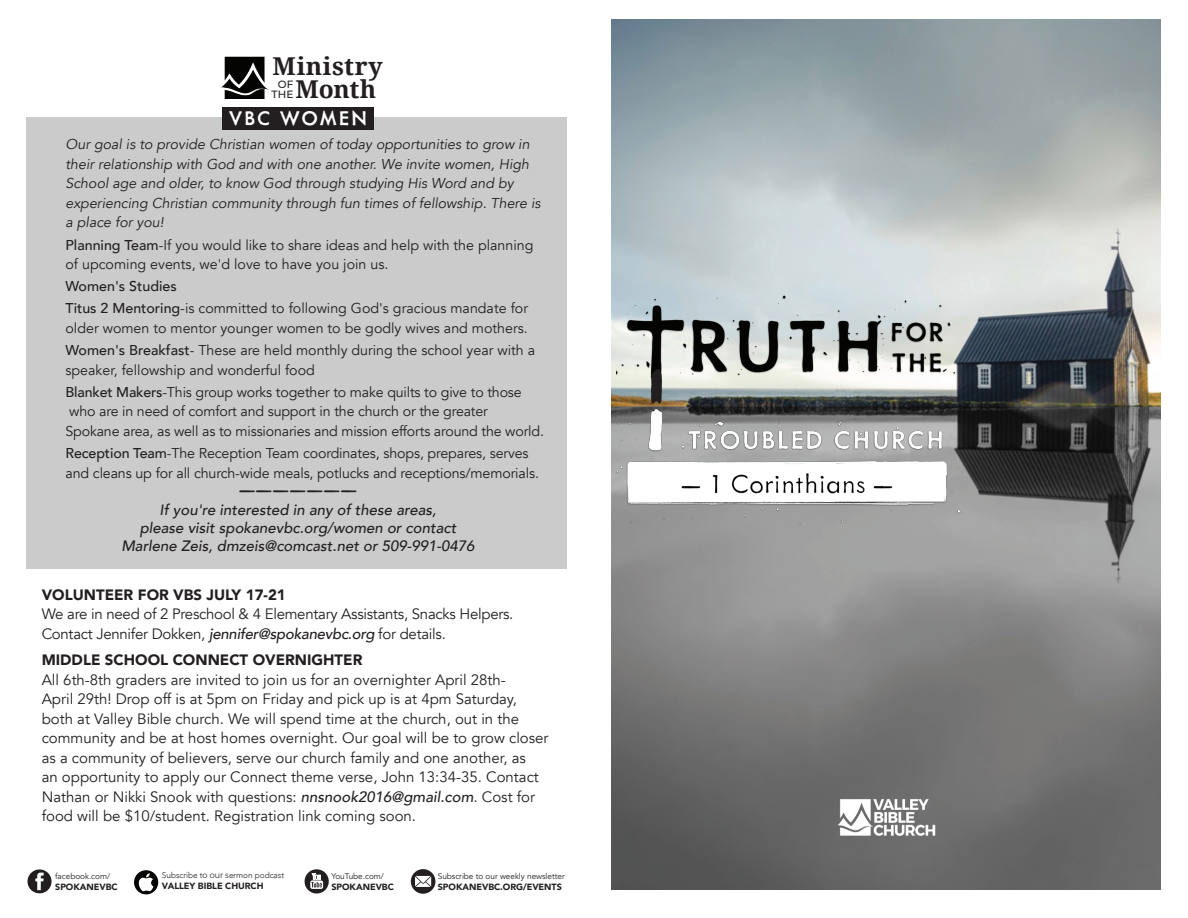
<style>
.page{position:relative;width:1188px;height:918px;background:#fff}
.page>*{position:absolute;margin:0;border:0;box-sizing:border-box;transform-origin:0 0}
.t1{font:300 24.9px "Metallophile Sp 8";color:#231f20}
.t2{font:700 24.6px/23.1px "Droid Serif";letter-spacing:.025em;color:#231f20;text-align:right}
.t3{font:500 22.8px "Metallophile Sp 8";letter-spacing:.075em;color:#fff}
.t4{font:15px/19.5px "Avenir";color:#231f20}
.t5{font:italic 500 15px/18px "Avenir";color:#231f20;text-align:center}
.t6{font:15px/19.5px "Avenir";letter-spacing:-.02em;color:#231f20}
.t7{font:900 15px "Avenir";color:#231f20}
.t8{font:14.25px/19.5px "Avenir";letter-spacing:-.01em;color:#231f20}
.t9{font:italic 14.25px/19.5px "Avenir";color:#231f20}
.t10{font:500 10.5px/10.1px "Montserrat";color:#231f20;text-align:center}
.t11{font:900 9px "Avenir";letter-spacing:-.005em;color:#231f20}
.t12{font:8.25px "Avenir";letter-spacing:-.005em;color:#231f20}
.t13{font:300 8.25px "Avenir";letter-spacing:-.005em;color:#231f20}
.s1{font-weight:500}
.s2{font-weight:500;font-style:italic}
.s3{font-family:"Montserrat"}
</style>
<div class="page">
<div style="left:27px;top:117px;width:540px;height:451px;background:#cbcbcb"></div>
<div style="left:222px;top:107px;width:152px;height:23px;background:#231f20"></div>
<img style="left:222px;top:57px;width:46px;height:42px">
<img style="left:611px;top:20px;width:549px;height:870px">
<img style="left:838px;top:799px;width:97px;height:36px">
<img style="left:616px;top:411px;width:498px;height:150px">
<img style="left:616px;top:249px;width:498px;height:130px">
<svg style="left:651px;top:369px;width:11px;height:69px"></svg>
<svg style="left:27px;top:869px;width:25px;height:24px"></svg>
<svg style="left:305px;top:869px;width:24px;height:25px"></svg>
<svg style="left:411px;top:869px;width:24px;height:25px"></svg>
<svg style="left:415px;top:876px;width:16px;height:11px"></svg>
<svg style="left:134px;top:870px;width:24px;height:24px"></svg>
<h2 class="t2" style="left:273px;top:55px;width:112px">Ministry<br>Month</h2>
<p class="t10" style="left:272px;top:78px;width:23px">OF<br>THE</p>
<h3 class="t3" style="left:229px;top:104px;width:140px">VBC WOMEN</h3>
<p class="t9" style="left:66px;top:135px;width:476px">Our goal is to provide Christian women of today opportunities to grow in their relationship with God and with one another. We invite women, High School age and older, to know God through studying His Word and by experiencing Christian community through fun times of fellowship. There is a place for you!</p>
<p class="t8" style="left:66px;top:235px;width:469px"><span class="s1">Planning Team</span>-If you would like to share ideas and help with the planning of upcoming events, we'd love to have you join us.</p>
<p class="t8" style="left:66px;top:275px;width:464px;line-height:22.2px"><span class="s1">Women's Studies<br>Titus 2 Mentoring</span>-is committed to following God's gracious mandate for</p>
<p class="t8" style="left:66px;top:317px;width:471px;line-height:22.2px">older women to mentor younger women to be godly wives and mothers.<br><span class="s1">Women's Breakfast</span>- These are held monthly during the school year with a</p>
<p class="t8" style="left:66px;top:359px;width:458px;line-height:22.2px">speaker, fellowship and wonderful food<br><span class="s1">Blanket Makers</span>-This group works together to make quilts to give to those</p>
<p class="t8" style="left:66px;top:402px;width:480px">who are in need of comfort and support in the church or the greater<br>Spokane area, as well as to missionaries and mission efforts around the world.</p>
<p class="t8" style="left:66px;top:444px;width:475px"><span class="s1">Reception Team</span>-The Reception Team coordinates, shops, prepares, serves and cleans up for all church-wide meals, potlucks and receptions/memorials.</p>
<p class="t5" style="left:121px;top:501px;width:355px">If you're interested in any of these areas,<br>please visit spokanevbc.org/women or contact<br>Marlene Zeis, dmzeis@comcast.net or 509-991-0476</p>
<h1 class="t1" style="left:239px;top:473px;width:120px">———————</h1>
<p class="t7" style="left:42px;top:582px;width:246px">VOLUNTEER FOR VBS JULY 17-21</p>
<p class="t6" style="left:42px;top:605px;width:473px">We are in need of 2 Preschool &amp; 4 Elementary Assistants, Snacks Helpers.<br>Contact Jennifer Dokken, <span class="s2">jennifer@spokanevbc.org</span> for details.</p>
<p class="t7" style="left:42px;top:647px;width:322px">MIDDLE SCHOOL CONNECT OVERNIGHTER</p>
<p class="t4" style="left:42px;top:670px;width:508px">All 6th-8th graders are invited to join us for an overnighter April 28th-<br>April 29th! Drop off is at 5pm on Friday and pick up is at 4pm Saturday, both at Valley Bible church. We will spend time at the church, out in the community and be at host homes overnight. Our goal will be to grow closer as a community of believers, serve our church family and one another, as<br>an opportunity to apply our Connect theme verse, John 13:34-35. Contact Nathan or Nikki Snook with questions: <span class="s2">nnsnook2016@gmail.com</span>. Cost for food will be $10/student. Registration link coming soon.</p>
<p class="t12" style="left:55px;top:871px;width:56px">facebook.com/</p>
<p class="t11" style="left:55px;top:879px;width:64px">SPOKANEVBC</p>
<p class="t13" style="left:162px;top:871px;width:124px">Subscribe t<span class="s3">o our s</span>ermon podcast</p>
<p class="t11" style="left:162px;top:878px;width:103px">VALLEY BIBLE CHURCH</p>
<p class="t12" style="left:331px;top:871px;width:54px">YouTube.com/</p>
<p class="t11" style="left:331px;top:879px;width:64px">SPOKANEVBC</p>
<p class="t12" style="left:438px;top:872px;width:129px">Subscribe to our weekly newsletter</p>
<p class="t11" style="left:438px;top:879px;width:126px">SPOKANEVBC.ORG/EVENTS</p>
</div>
